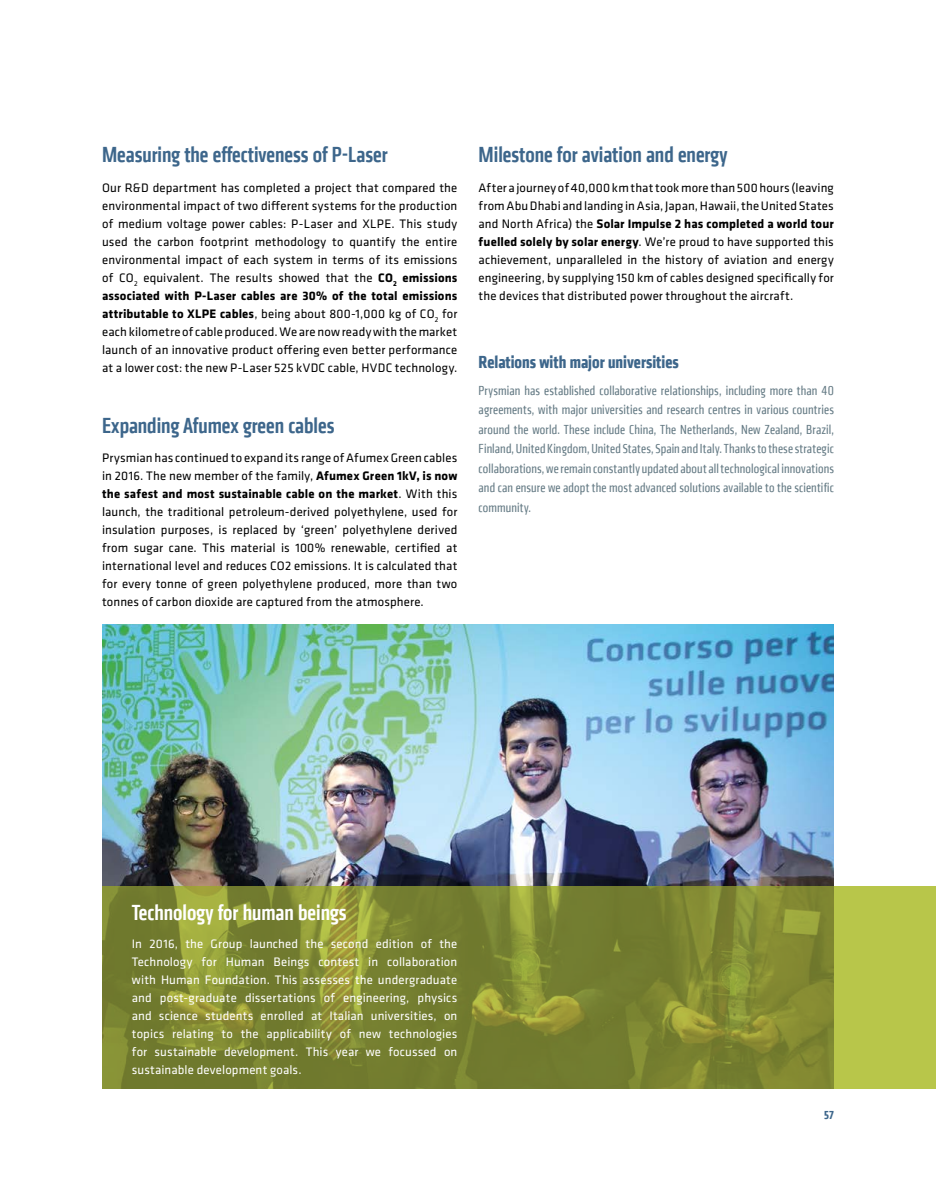
<style>
.page{position:relative;width:936px;height:1191px;background:#fff}
.page>*{position:absolute;margin:0;border:0;box-sizing:border-box;transform-origin:0 0}
.t1{font:500 condensed 22.5px "Klavika CH";color:#3d668b}
.t2{font:500 condensed 22.5px "Klavika CH";color:#fff}
.t3{font:700 condensed 18px "Klavika CH";color:#3d668b}
.t4{font:condensed 13.5px/19.5px "Klavika CH";letter-spacing:.01em;color:#647a84;text-align:justify}
.t5{font:12.75px/18px "Klavika";letter-spacing:.01em;color:#000;text-align:justify}
.t6{font:12.75px/18px "Klavika";letter-spacing:.01em;color:#fff;text-align:justify}
.t7{font:700 condensed 12px "Klavika CH";color:#3d668b}
.s1{font-weight:700}
</style>
<div class="page">
<img style="left:102px;top:624px;width:731px;height:465px">
<svg style="left:102px;top:887px;width:833px;height:201px;background:#848d35"></svg>
<h1 class="t1" style="left:102px;top:141px;width:287px">Measuring the effectiveness of P-Laser</h1>
<p class="t5" style="left:102px;top:179px;width:357px">Our R&amp;D department has completed a project that compared the environmental impact of two different systems for the production of medium voltage power cables: P-Laser and XLPE. This study used the carbon footprint methodology to quantify the entire environmental impact of each system in terms of its emissions of CO<sub>2</sub> equivalent. The results showed that the <span class="s1">CO</span><sub>2</sub> <span class="s1">emissions associated with P-Laser cables are 30% of the total emissions attributable to XLPE cables</span>, being about 800-1,000 kg of CO<sub>2</sub> for each kilometre of cable produced. We are now ready with the market launch of an innovative product offering even better performance at a lower cost: the new P-Laser 525 kVDC cable, HVDC technology.</p>
<h1 class="t1" style="left:102px;top:411px;width:234px">Expanding Afumex green cables</h1>
<p class="t5" style="left:102px;top:449px;width:357px">Prysmian has continued to expand its range of Afumex Green cables in 2016. The new member of the family, <span class="s1">Afumex Green 1kV, is now the safest and most sustainable cable on the market</span>. With this launch, the traditional petroleum-derived polyethylene, used for insulation purposes, is replaced by ‘green’ polyethylene derived from sugar cane. This material is 100% renewable, certified at international level and reduces CO2 emissions. It is calculated that for every tonne of green polyethylene produced, more than two tonnes of carbon dioxide are captured from the atmosphere.</p>
<h1 class="t1" style="left:478px;top:141px;width:250px">Milestone for aviation and energy</h1>
<p class="t5" style="left:478px;top:179px;width:357px">After a journey of 40,000 km that took more than 500 hours (leaving from Abu Dhabi and landing in Asia, Japan, Hawaii, the United States and North Africa) the <span class="s1">Solar Impulse 2 has completed a world tour fuelled solely by solar energy</span>. We’re proud to have supported this achievement, unparalleled in the history of aviation and energy engineering, by supplying 150 km of cables designed specifically for the devices that distributed power throughout the aircraft.</p>
<h2 class="t3" style="left:478px;top:350px;width:202px">Relations with major universities</h2>
<p class="t4" style="left:478px;top:380px;width:357px">Prysmian has established collaborative relationships, including more than 40 agreements, with major universities and research centres in various countries around the world. These include China, The Netherlands, New Zealand, Brazil, Finland, United Kingdom, United States, Spain and Italy. Thanks to these strategic collaborations, we remain constantly updated about all technological innovations and can ensure we adopt the most advanced solutions available to the scientific community.</p>
<h1 class="t2" style="left:132px;top:898px;width:216px">Technology for human beings</h1>
<p class="t6" style="left:132px;top:935px;width:327px">In 2016, the Group launched the second edition of the Technology for Human Beings contest in collaboration with Human Foundation. This assesses the undergraduate and post-graduate dissertations of engineering, physics and science students enrolled at Italian universities, on topics relating to the applicability of new technologies for sustainable development. This year we focussed on sustainable development goals.</p>
<p class="t7" style="left:824px;top:1107px;width:11px">57</p>
</div>
